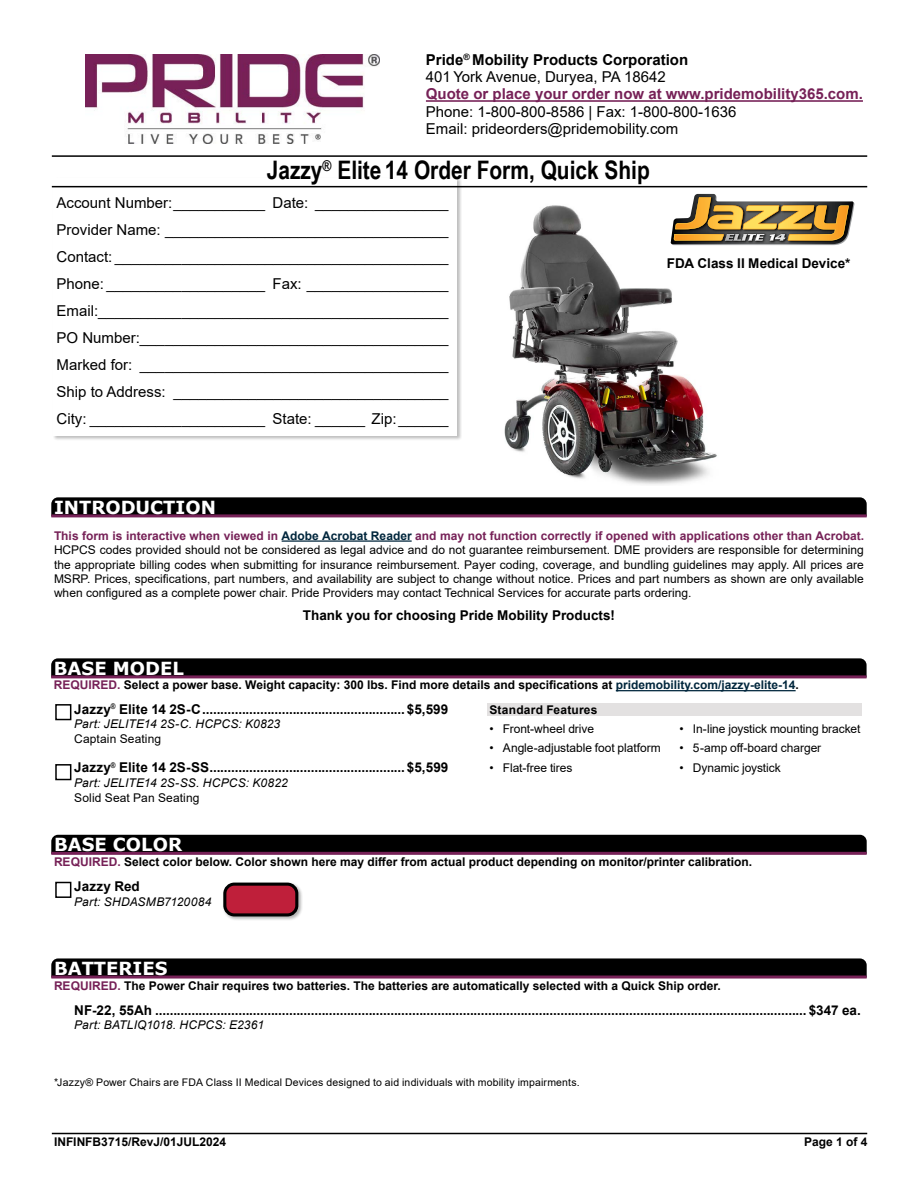
<style>
.page{position:relative;width:918px;height:1188px;background:#fff}
.page>*{position:absolute;margin:0;border:0;box-sizing:border-box;transform-origin:0 0}
.t1{font:700 25.5px "Arial Narrow";color:#000}
.t2{font:700 18px "Verdana";color:#fff}
.t3{font:15px/27px "Arial";color:#000;text-align:justify}
.t4{font:700 15px/17.2px "Arial";color:#000}
.t5{font:700 15px "Arial";color:#762157}
.t6{font:700 13.5px "Arial";color:#000}
.t7{font:12px/14.4px "Arial";color:#000;text-align:justify}
.t8{font:700 12px/24.2px "Arial";color:#000}
.t9{font:italic 12px "Arial";letter-spacing:.015em;color:#000}
.t10{font:10.5px "Arial";letter-spacing:.015em;color:#000}
.s1{font-weight:400}
.s2{font-weight:700;color:#762157}
.s3{font-weight:700;color:#00263c}
.s4{color:#762157}
.s5{color:#00263c}
</style>
<div class="page">
<div style="left:55px;top:882px;width:16px;height:16px;border:2px solid #000"></div>
<div style="left:55px;top:704px;width:16px;height:16px;border:2px solid #000"></div>
<div style="left:55px;top:764px;width:16px;height:16px;border:2px solid #000"></div>
<hr style="left:52px;top:1133px;width:815px;height:1px;background:#000">
<div style="left:53px;top:177px;width:409px;height:264px;background:#000;opacity:.3"></div>
<div style="left:54px;top:179px;width:403px;height:257px;background:#fff"></div>
<hr style="left:52px;top:155px;width:815px;height:2px;background:#000">
<hr style="left:52px;top:186px;width:815px;height:1px;background:#000">
<hr style="left:282px;top:540px;width:130px;height:2px;background:#00263c">
<div style="left:51px;top:497px;width:816px;height:17px;background:#000"></div>
<hr style="left:51px;top:514px;width:816px;height:3px;background:#762157">
<div style="left:51px;top:835px;width:816px;height:17px;background:#000"></div>
<hr style="left:51px;top:852px;width:816px;height:3px;background:#762157">
<div style="left:222px;top:881px;width:81px;height:40px;background:#000;opacity:.3"></div>
<div style="left:225px;top:884px;width:72px;height:31px;background:#bf1f3a"></div>
<div style="left:223px;top:883px;width:75px;height:33px;border:3px solid #000;border-radius:9px"></div>
<img style="left:504px;top:205px;width:213px;height:280px">
<div style="left:51px;top:658px;width:816px;height:17px;background:#000"></div>
<hr style="left:51px;top:675px;width:816px;height:3px;background:#762157">
<hr style="left:616px;top:690px;width:180px;height:1px;background:#00263c">
<div style="left:488px;top:703px;width:374px;height:13px;background:#e3e1e1"></div>
<img style="left:656px;top:185px;width:212px;height:75px">
<img style="left:708px;top:245px;width:97px;height:15px">
<svg style="left:670px;top:194px;width:185px;height:51px"></svg>
<svg style="left:51px;top:958px;width:816px;height:18px;background:#0a0809"></svg>
<hr style="left:51px;top:976px;width:816px;height:3px;background:#762157">
<img style="left:86px;top:54px;width:294px;height:90px">
<hr style="left:426px;top:100px;width:437px;height:2px;background:#762157">
<p class="t4" style="left:426px;top:51px;width:264px">Pride<sup>®</sup> Mobility Products Corporation<br><span class="s1">401 York Avenue, Duryea, PA 18642</span></p>
<p class="t5" style="left:426px;top:84px;width:439px">Quote or place your order now at www.pridemobility365.com.</p>
<p class="t3" style="left:426px;top:103px;width:312px;line-height:17.2px">Phone: 1-800-800-8586 | Fax: 1-800-800-1636<br>Email: prideorders@pridemobility.com</p>
<h1 class="t1" style="left:267px;top:151px;width:385px">Jazzy<sup>®</sup> Elite 14 Order Form, Quick Ship</h1>
<p class="t3" style="left:57px;top:190px;width:394px">Account Number:___________ Date: ________________ Provider Name: __________________________________ Contact: ________________________________________ Phone: ___________________ Fax: _________________ Email:__________________________________________ PO Number:_____________________________________ Marked for: _____________________________________ Ship to Address: _________________________________ City: _____________________ State: ______ Zip:______</p>
<p class="t6" style="left:667px;top:254px;width:185px">FDA Class II Medical Device*</p>
<h2 class="t2" style="left:54px;top:495px;width:163px">INTRODUCTION</h2>
<p class="t7" style="left:54px;top:528px;width:812px"><span class="s2">This form is interactive when viewed in</span> <span class="s3">Adobe Acrobat Reader</span> <span class="s2">and may not function correctly if opened with applications other than Acrobat.<br></span>HCPCS codes provided should not be considered as legal advice and do not guarantee reimbursement. DME providers are responsible for determining the appropriate billing codes when submitting for insurance reimbursement. Payer coding, coverage, and bundling guidelines may apply. All prices are MSRP. Prices, specifications, part numbers, and availability are subject to change without notice. Prices and part numbers as shown are only available when configured as a complete power chair. Pride Providers may contact Technical Services for accurate parts ordering.</p>
<p class="t6" style="left:303px;top:606px;width:314px">Thank you for choosing Pride Mobility Products!</p>
<h2 class="t2" style="left:54px;top:656px;width:131px">BASE MODEL</h2>
<p class="t8" style="left:489px;top:673px;width:311px;text-indent:-436px"><span class="s4">REQUIRED.</span> Select a power base. Weight capacity: 300 lbs. Find more details and specifications at <span class="s5">pridemobility.com/jazzy-elite-14</span>.<br>Standard Features</p>
<p class="t7" style="left:489px;top:721px;width:106px">• Front-wheel drive</p>
<p class="t7" style="left:489px;top:741px;width:173px">• Angle-adjustable foot platform</p>
<p class="t7" style="left:489px;top:760px;width:84px">• Flat-free tires</p>
<p class="t6" style="left:74px;top:699px;width:376px">Jazzy<sup>®</sup> Elite 14 2S-C........................................................ $5,599</p>
<p class="t9" style="left:74px;top:716px;width:208px">Part: JELITE14 2S-C. HCPCS: K0823</p>
<p class="t7" style="left:74px;top:731px;width:88px">Captain Seating</p>
<p class="t6" style="left:74px;top:758px;width:376px">Jazzy<sup>®</sup> Elite 14 2S-SS...................................................... $5,599</p>
<p class="t9" style="left:74px;top:775px;width:215px">Part: JELITE14 2S-SS. HCPCS: K0822</p>
<p class="t7" style="left:74px;top:790px;width:127px">Solid Seat Pan Seating</p>
<p class="t7" style="left:679px;top:721px;width:182px">• In-line joystick mounting bracket</p>
<p class="t7" style="left:679px;top:741px;width:143px">• 5-amp off-board charger</p>
<p class="t7" style="left:679px;top:760px;width:103px">• Dynamic joystick</p>
<h2 class="t2" style="left:54px;top:832px;width:130px">BASE COLOR</h2>
<p class="t8" style="left:54px;top:850px;width:700px"><span class="s4">REQUIRED.</span> Select color below. Color shown here may differ from actual product depending on monitor/printer calibration.</p>
<p class="t6" style="left:74px;top:877px;width:67px">Jazzy Red</p>
<p class="t9" style="left:74px;top:894px;width:139px">Part: SHDASMB7120084</p>
<h2 class="t2" style="left:54px;top:956px;width:115px">BATTERIES</h2>
<p class="t8" style="left:54px;top:973px;width:668px"><span class="s4">REQUIRED.</span> The Power Chair requires two batteries. The batteries are automatically selected with a Quick Ship order.</p>
<p class="t6" style="left:74px;top:1001px;width:788px">NF-22, 55Ah .................................................................................................................................................................................... $347 ea.</p>
<p class="t9" style="left:74px;top:1017px;width:191px">Part: BATLIQ1018. HCPCS: E2361</p>
<p class="t10" style="left:54px;top:1075px;width:527px">*Jazzy® Power Chairs are FDA Class II Medical Devices designed to aid individuals with mobility impairments.</p>
<p class="t8" style="left:54px;top:1130px;width:174px">INFINFB3715/RevJ/01JUL2024</p>
<p class="t8" style="left:804px;top:1130px;width:65px">Page 1 of 4</p>
</div>
